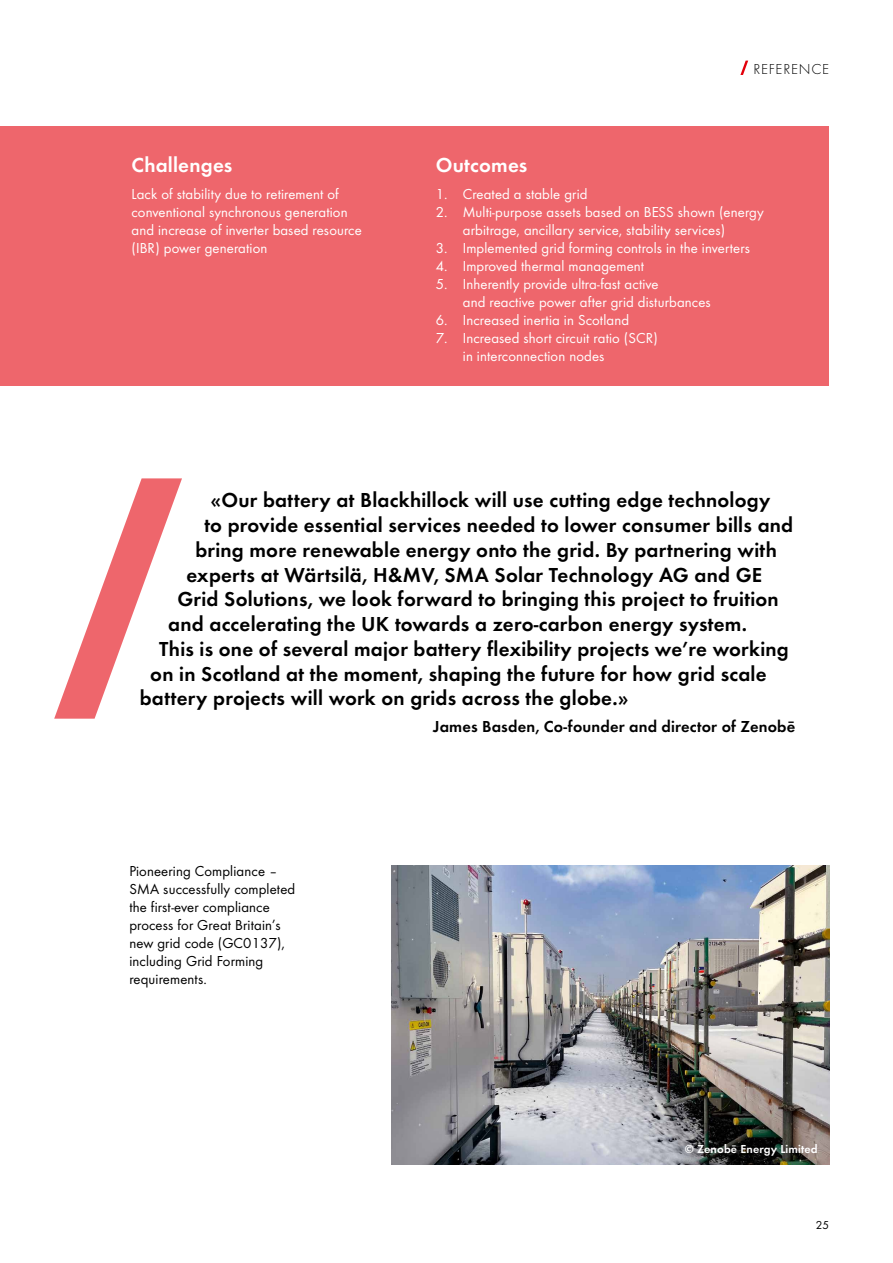
<style>
.page{position:relative;width:893px;height:1263px;background:#fff}
.page>*{position:absolute;margin:0;border:0;box-sizing:border-box;transform-origin:0 0}
.t1{font:600 21px "SMA Futura";letter-spacing:.01em;color:#000}
.t2{font:600 21px "SMA Futura";letter-spacing:.01em;color:#fff}
.t3{font:600 16.5px "SMA Futura";letter-spacing:.01em;color:#000}
.t4{font:15px/18px "SMA Futura";letter-spacing:.01em;color:#fff}
.t5{font:15px/18px "SMA Futura";letter-spacing:.01em;color:#000}
.t6{font:300 15px "SMA Futura";letter-spacing:.05em;color:#000}
.t7{font:600 12px "SMA Futura";letter-spacing:.01em;color:#fff}
.t8{font:12px "SMA Futura";color:#000}
</style>
<div class="page">
<img style="left:392px;top:865px;width:437px;height:299px">
<div style="left:0;top:126px;width:829px;height:260px;background:#ee666c"></div>
<svg style="left:740px;top:61px;width:8px;height:14px"></svg>
<svg style="left:54px;top:478px;width:128px;height:241px"></svg>
<p class="t2" style="left:132px;top:150px;width:102px">Challenges</p>
<p class="t4" style="left:132px;top:184px;width:232px">Lack of stability due to retirement of conventional synchronous generation and increase of inverter based resource (IBR) power generation</p>
<p class="t6" style="left:753px;top:59px;width:77px">REFERENCE</p>
<p class="t2" style="left:436px;top:151px;width:93px">Outcomes</p>
<p class="t4" style="left:436px;top:184px;width:153px">1. Created a stable grid</p>
<p class="t4" style="left:463px;top:202px;width:302px;text-indent:-27px">2. Multi-purpose assets based on BESS shown (energy arbitrage, ancillary service, stability services)</p>
<p class="t4" style="left:436px;top:238px;width:316px">3. Implemented grid forming controls in the inverters</p>
<p class="t4" style="left:436px;top:256px;width:210px">4. Improved thermal management</p>
<p class="t4" style="left:463px;top:274px;width:249px;text-indent:-27px">5. Inherently provide ultra-fast active<br>and reactive power after grid disturbances</p>
<p class="t4" style="left:436px;top:310px;width:195px">6. Increased inertia in Scotland</p>
<p class="t4" style="left:463px;top:328px;width:197px;text-indent:-27px">7. Increased short circuit ratio (SCR) in interconnection nodes</p>
<p class="t1" style="left:210px;top:486px;width:561px">«Our battery at Blackhillock will use cutting edge technology</p>
<p class="t1" style="left:204px;top:510px;width:590px">to provide essential services needed to lower consumer bills and</p>
<p class="t1" style="left:195px;top:535px;width:583px">bring more renewable energy onto the grid. By partnering with</p>
<p class="t1" style="left:186px;top:560px;width:577px">experts at Wärtsilä, H&amp;MV, SMA Solar Technology AG and GE</p>
<p class="t1" style="left:177px;top:585px;width:603px">Grid Solutions, we look forward to bringing this project to fruition</p>
<p class="t1" style="left:168px;top:609px;width:580px">and accelerating the UK towards a zero-carbon energy system.</p>
<p class="t1" style="left:159px;top:634px;width:631px">This is one of several major battery flexibility projects we’re working</p>
<p class="t1" style="left:150px;top:659px;width:618px">on in Scotland at the moment, shaping the future for how grid scale</p>
<p class="t1" style="left:140px;top:684px;width:490px">battery projects will work on grids across the globe.»</p>
<p class="t3" style="left:433px;top:715px;width:364px">James Basden, Co-founder and director of Zenobē</p>
<p class="t5" style="left:129px;top:861px;width:167px">Pioneering Compliance –<br>SMA successfully completed the first-ever compliance process for Great Britain’s new grid code (GC0137), including Grid Forming requirements.</p>
<p class="t7" style="left:685px;top:1140px;width:134px">© Zenobē Energy Limited</p>
<p class="t8" style="left:816px;top:1217px;width:15px">25</p>
</div>
